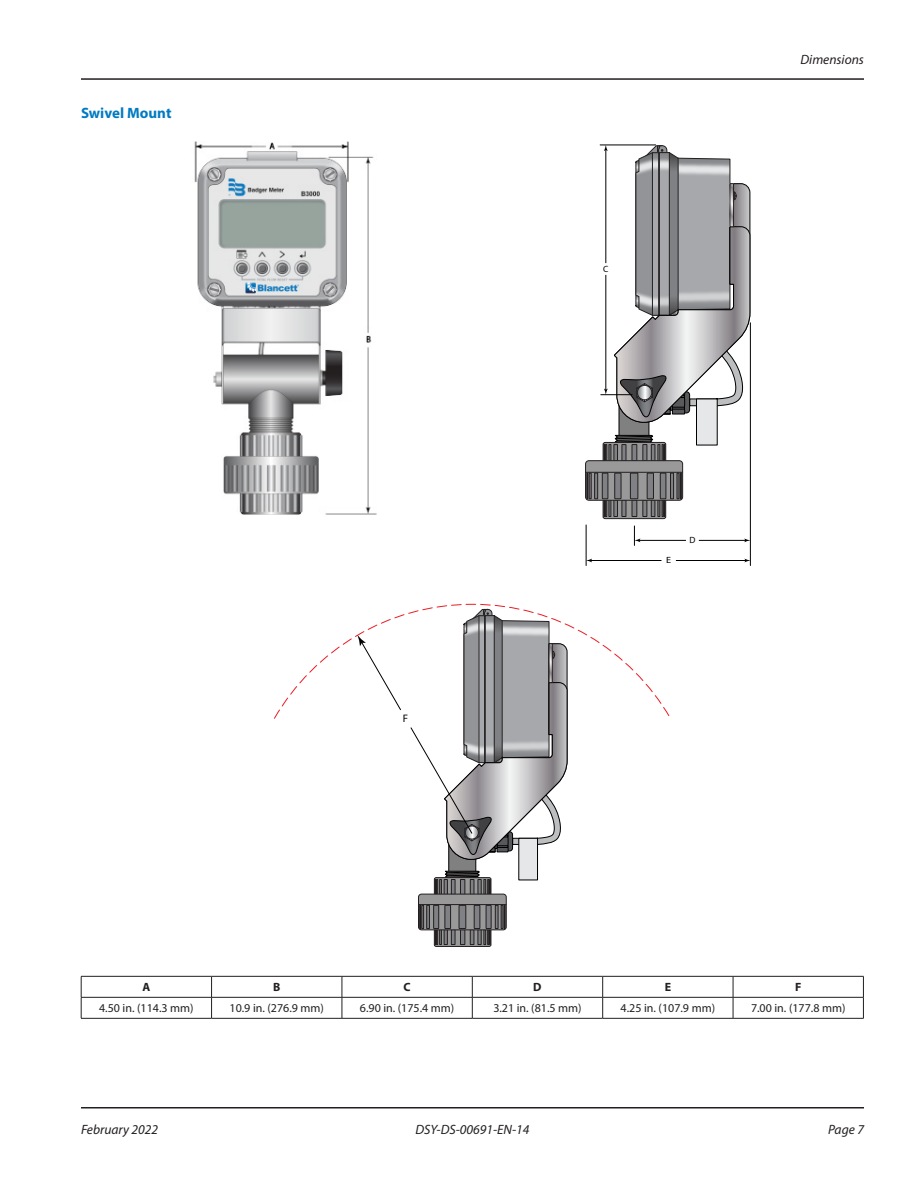
<style>
.page{position:relative;width:918px;height:1188px;background:#fff}
.page>*{position:absolute;margin:0;border:0;box-sizing:border-box;transform-origin:0 0}
.Heading_2{font:700 15px "Myriad Pro";color:#007ac2}
.t1{font:italic 13.5px "Myriad Pro";color:#231f20}
.Table_text_center{font:12px "Myriad Pro";color:#231f20}
.Table_head_center{font:700 12px "Myriad Pro";color:#231f20}
.t2{font:10.95px "Myriad Pro";color:#000}
.t3{font:9px "Myriad Pro";color:#000}
.t4{font:9px "Myriad Pro";color:#000;scale:1.12 1}
</style>
<div class="page">
<hr style="left:81px;top:78px;width:783px;height:2px;background:#231f20">
<hr style="left:81px;top:1107px;width:783px;height:1px;background:#231f20">
<img style="left:194px;top:141px;width:183px;height:373px">
<hr style="left:586px;top:472px;width:97px;height:1px;background:#231f20">
<hr style="left:750px;top:323px;width:1px;height:243px;background:#000">
<hr style="left:638px;top:540px;width:48px;height:1px;background:#000">
<svg style="left:634px;top:526px;width:6px;height:19px"></svg>
<hr style="left:699px;top:540px;width:47px;height:1px;background:#000">
<svg style="left:744px;top:539px;width:6px;height:3px"></svg>
<hr style="left:586px;top:525px;width:1px;height:41px;background:#000">
<hr style="left:590px;top:560px;width:71px;height:1px;background:#000">
<svg style="left:586px;top:559px;width:6px;height:3px"></svg>
<hr style="left:676px;top:560px;width:70px;height:1px;background:#000">
<svg style="left:744px;top:559px;width:7px;height:3px"></svg>
<svg style="left:587px;top:145px;width:163px;height:374px"></svg>
<svg style="left:274px;top:603px;width:396px;height:117px"></svg>
<svg style="left:357px;top:635px;width:45px;height:76px"></svg>
<svg style="left:410px;top:609px;width:157px;height:338px"></svg>
<hr style="left:81px;top:976px;width:131px;height:1px;background:#231f20">
<hr style="left:212px;top:976px;width:130px;height:1px;background:#231f20">
<hr style="left:342px;top:976px;width:130px;height:1px;background:#231f20">
<hr style="left:472px;top:976px;width:131px;height:1px;background:#231f20">
<hr style="left:603px;top:976px;width:130px;height:1px;background:#231f20">
<hr style="left:733px;top:976px;width:131px;height:1px;background:#231f20">
<hr style="left:81px;top:997px;width:131px;height:1px;background:#231f20">
<svg style="left:81px;top:977px;width:1px;height:41px"></svg>
<hr style="left:212px;top:997px;width:130px;height:1px;background:#231f20">
<svg style="left:211px;top:977px;width:1px;height:41px"></svg>
<hr style="left:342px;top:997px;width:130px;height:1px;background:#231f20">
<svg style="left:342px;top:977px;width:1px;height:41px"></svg>
<hr style="left:472px;top:997px;width:131px;height:1px;background:#231f20">
<svg style="left:472px;top:977px;width:1px;height:41px"></svg>
<hr style="left:603px;top:997px;width:130px;height:1px;background:#231f20">
<svg style="left:602px;top:977px;width:1px;height:41px"></svg>
<hr style="left:733px;top:997px;width:131px;height:1px;background:#231f20">
<svg style="left:733px;top:977px;width:1px;height:41px"></svg>
<svg style="left:863px;top:977px;width:1px;height:41px"></svg>
<hr style="left:81px;top:1018px;width:131px;height:1px;background:#231f20">
<hr style="left:212px;top:1018px;width:130px;height:1px;background:#231f20">
<hr style="left:342px;top:1018px;width:130px;height:1px;background:#231f20">
<hr style="left:472px;top:1018px;width:131px;height:1px;background:#231f20">
<hr style="left:603px;top:1018px;width:130px;height:1px;background:#231f20">
<hr style="left:733px;top:1018px;width:131px;height:1px;background:#231f20">
<p class="Heading_2" style="left:81px;top:103px;width:92px">Swivel Mount</p>
<p class="t2" style="left:403px;top:712px;width:7px">F</p>
<p class="t3" style="left:603px;top:263px;width:7px">C</p>
<p class="t1" style="left:800px;top:52px;width:65px">Dimensions</p>
<p class="t4" style="left:666px;top:555px;width:6px">E</p>
<p class="t3" style="left:689px;top:534px;width:8px">D</p>
<p class="Table_head_center" style="left:142px;top:979px;width:9px">A</p>
<p class="Table_head_center" style="left:273px;top:979px;width:9px">B</p>
<p class="Table_head_center" style="left:404px;top:979px;width:9px">C</p>
<p class="Table_head_center" style="left:533px;top:979px;width:10px">D</p>
<p class="Table_head_center" style="left:665px;top:979px;width:8px">E</p>
<p class="Table_head_center" style="left:795px;top:979px;width:8px">F</p>
<p class="Table_text_center" style="left:99px;top:1001px;width:96px">4.50 in. (114.3 mm)</p>
<p class="Table_text_center" style="left:230px;top:1001px;width:96px">10.9 in. (276.9 mm)</p>
<p class="Table_text_center" style="left:360px;top:1001px;width:96px">6.90 in. (175.4 mm)</p>
<p class="Table_text_center" style="left:493px;top:1001px;width:90px">3.21 in. (81.5 mm)</p>
<p class="Table_text_center" style="left:621px;top:1001px;width:96px">4.25 in. (107.9 mm)</p>
<p class="Table_text_center" style="left:751px;top:1001px;width:96px">7.00 in. (177.8 mm)</p>
<p class="t1" style="left:81px;top:1121px;width:79px">February 2022</p>
<p class="t1" style="left:415px;top:1121px;width:116px">DSY-DS-00691-EN-14</p>
<p class="t1" style="left:828px;top:1121px;width:37px">Page 7</p>
</div>
